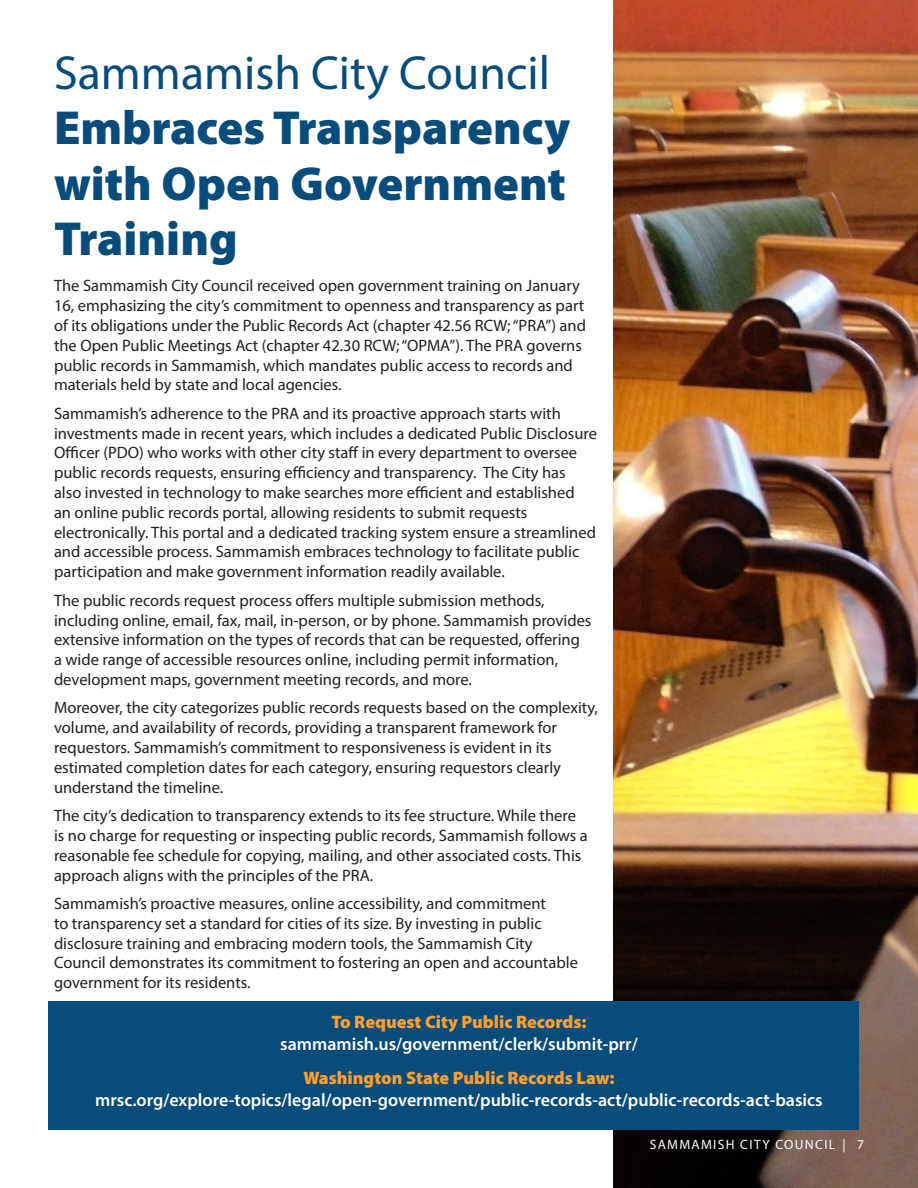
<style>
.page{position:relative;width:918px;height:1188px;background:#fff}
.page>*{position:absolute;margin:0;border:0;box-sizing:border-box;transform-origin:0 0}
.t1{font:900 48px/55.5px "Myriad Pro";color:#084c7c}
.t2{font:600 18px "Myriad Pro";color:#fff}
.t3{font:900 18px "Myriad Pro";color:#ff9e2e}
.t4{font:16.5px/19.8px "Myriad Pro";color:#231f20}
.t5{font:13.5px "Myriad Pro";letter-spacing:.1em;color:#fff}
.s1{font-weight:400}
</style>
<div class="page">
<img style="left:614px;top:0;width:304px;height:1188px">
<div style="left:49px;top:1001px;width:810px;height:129px;background:#084c7c"></div>
<p class="t1" style="left:54px;top:43px;width:518px"><span class="s1">Sammamish City Council<br></span>Embraces Transparency with Open Government<br>Training</p>
<p class="t4" style="left:54px;top:276px;width:534px">The Sammamish City Council received open government training on January 16, emphasizing the city’s commitment to openness and transparency as part of its obligations under the Public Records Act (chapter 42.56 RCW; “PRA”) and the Open Public Meetings Act (chapter 42.30 RCW; “OPMA”). The PRA governs public records in Sammamish, which mandates public access to records and materials held by state and local agencies.</p>
<p class="t4" style="left:54px;top:403px;width:544px">Sammamish’s adherence to the PRA and its proactive approach starts with investments made in recent years, which includes a dedicated Public Disclosure Officer (PDO) who works with other city staff in every department to oversee public records requests, ensuring efficiency and transparency. The City has also invested in technology to make searches more efficient and established<br>an online public records portal, allowing residents to submit requests electronically. This portal and a dedicated tracking system ensure a streamlined and accessible process. Sammamish embraces technology to facilitate public participation and make government information readily available.</p>
<p class="t4" style="left:54px;top:590px;width:539px">The public records request process offers multiple submission methods, including online, email, fax, mail, in-person, or by phone. Sammamish provides extensive information on the types of records that can be requested, offering a wide range of accessible resources online, including permit information, development maps, government meeting records, and more.</p>
<p class="t4" style="left:54px;top:698px;width:546px">Moreover, the city categorizes public records requests based on the complexity, volume, and availability of records, providing a transparent framework for requestors. Sammamish’s commitment to responsiveness is evident in its estimated completion dates for each category, ensuring requestors clearly understand the timeline.</p>
<p class="t4" style="left:54px;top:805px;width:535px">The city’s dedication to transparency extends to its fee structure. While there is no charge for requesting or inspecting public records, Sammamish follows a reasonable fee schedule for copying, mailing, and other associated costs. This approach aligns with the principles of the PRA.</p>
<p class="t4" style="left:54px;top:893px;width:525px">Sammamish’s proactive measures, online accessibility, and commitment<br>to transparency set a standard for cities of its size. By investing in public disclosure training and embracing modern tools, the Sammamish City Council demonstrates its commitment to fostering an open and accountable government for its residents.</p>
<p class="t3" style="left:331px;top:1010px;width:257px">To Request City Public Records:</p>
<p class="t2" style="left:280px;top:1032px;width:359px">sammamish.us/government/clerk/submit-prr/</p>
<p class="t3" style="left:303px;top:1066px;width:313px">Washington State Public Records Law:</p>
<p class="t2" style="left:95px;top:1088px;width:729px">mrsc.org/explore-topics/legal/open-government/public-records-act/public-records-act-basics</p>
<p class="t5" style="left:650px;top:1136px;width:216px">SAMMAMISH CITY COUNCIL | 7</p>
</div>
